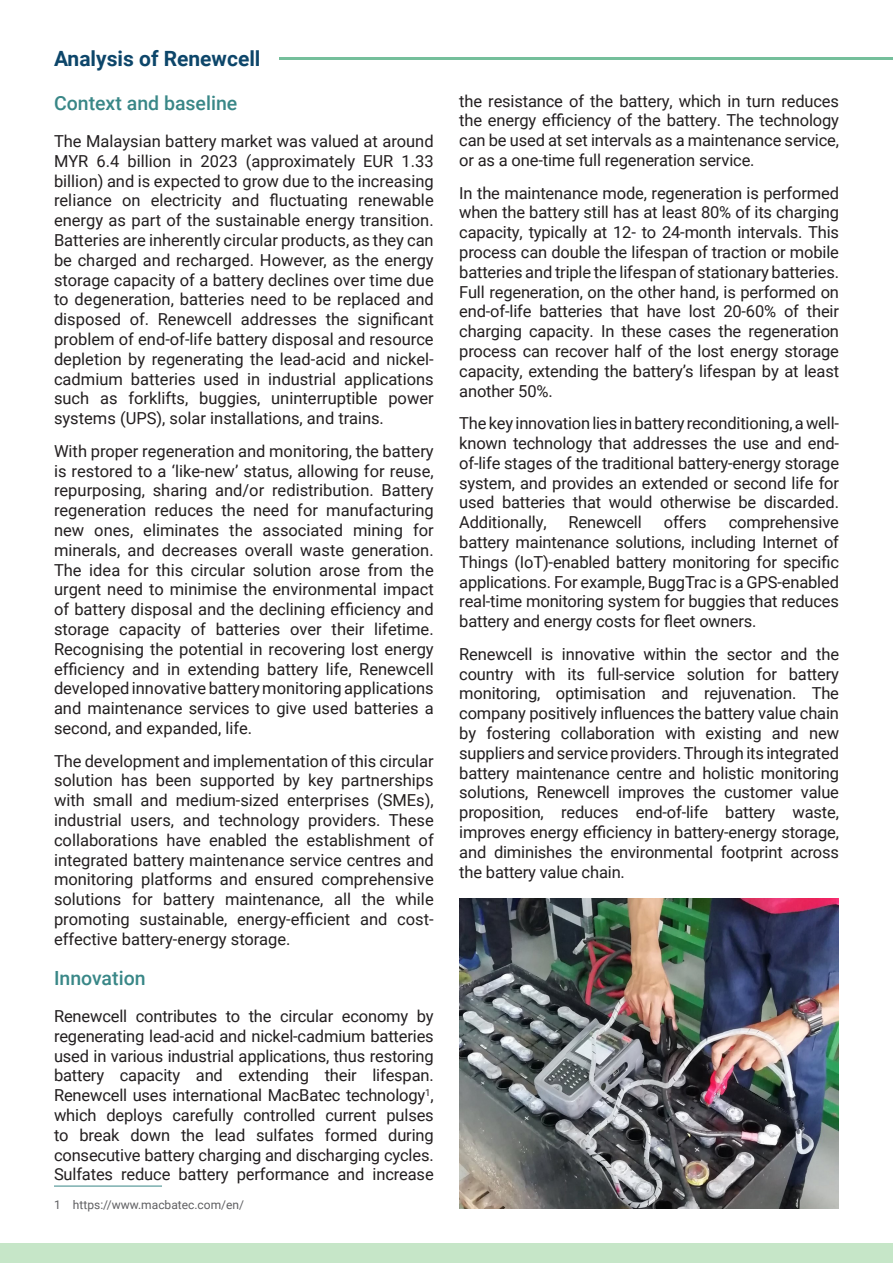
<style>
.page{position:relative;width:893px;height:1263px;background:#fff}
.page>*{position:absolute;margin:0;border:0;box-sizing:border-box;transform-origin:0 0}
.heading{font:700 21px "Roboto";color:#0d466a}
.heading_2{font:500 19.5px "Roboto";color:#398787}
.body{font:500 19.5px "Roboto";color:#398787}
.body-2{font:16.5px/19.8px "Roboto";letter-spacing:-.01em;color:#231f20;text-align:justify}
.footnote{font:12px "Roboto";color:#5f5f62}
</style>
<div class="page">
<div style="left:0;top:1244px;width:893px;height:19px;background:#c6e6c8"></div>
<hr style="left:54px;top:1186px;width:108px;height:1px;background:#398787">
<hr style="left:280px;top:57px;width:613px;height:3px;background:#75bf9b">
<img style="left:459px;top:899px;width:380px;height:310px">
<p class="heading" style="left:54px;top:43px;width:208px">Analysis of Renewcell</p>
<p class="heading_2" style="left:54px;top:90px;width:185px">Context and baseline</p>
<p class="body-2" style="left:54px;top:131px;width:381px">The Malaysian battery market was valued at around MYR 6.4 billion in 2023 (approximately EUR 1.33 billion) and is expected to grow due to the increasing reliance on electricity and fluctuating renewable energy as part of the sustainable energy transition.<br>Batteries are inherently circular products, as they can be charged and recharged. However, as the energy storage capacity of a battery declines over time due to degeneration, batteries need to be replaced and disposed of. Renewcell addresses the significant problem of end-of-life battery disposal and resource depletion by regenerating the lead-acid and nickel&shy;cadmium batteries used in industrial applications such as forklifts, buggies, uninterruptible power systems (UPS), solar installations, and trains.</p>
<p class="body-2" style="left:54px;top:440px;width:381px">With proper regeneration and monitoring, the battery is restored to a ‘like-new’ status, allowing for reuse, repurposing, sharing and/or redistribution. Battery regeneration reduces the need for manufacturing new ones, eliminates the associated mining for minerals, and decreases overall waste generation.<br>The idea for this circular solution arose from the urgent need to minimise the environmental impact of battery disposal and the declining efficiency and storage capacity of batteries over their lifetime.<br>Recognising the potential in recovering lost energy efficiency and in extending battery life, Renewcell developed innovative battery monitoring applications and maintenance services to give used batteries a second, and expanded, life.</p>
<p class="body-2" style="left:54px;top:750px;width:381px">The development and implementation of this circular solution has been supported by key partnerships with small and medium-sized enterprises (SMEs), industrial users, and technology providers. These collaborations have enabled the establishment of integrated battery maintenance service centres and monitoring platforms and ensured comprehensive solutions for battery maintenance, all the while promoting sustainable, energy-efficient and cost&shy;effective battery-energy storage.</p>
<p class="body" style="left:54px;top:965px;width:93px">Innovation</p>
<p class="body-2" style="left:54px;top:1006px;width:381px">Renewcell contributes to the circular economy by regenerating lead-acid and nickel-cadmium batteries used in various industrial applications, thus restoring battery capacity and extending their lifespan.<br>Renewcell uses international MacBatec technology<sup>1</sup>, which deploys carefully controlled current pulses to break down the lead sulfates formed during consecutive battery charging and discharging cycles.<br>Sulfates reduce battery performance and increase</p>
<p class="footnote" style="left:54px;top:1196px;width:192px">1 https://www.macbatec.com/en/</p>
<p class="body-2" style="left:459px;top:90px;width:381px">the resistance of the battery, which in turn reduces the energy efficiency of the battery. The technology can be used at set intervals as a maintenance service, or as a one-time full regeneration service.</p>
<p class="body-2" style="left:459px;top:182px;width:381px">In the maintenance mode, regeneration is performed when the battery still has at least 80% of its charging capacity, typically at 12- to 24-month intervals. This process can double the lifespan of traction or mobile batteries and triple the lifespan of stationary batteries.<br>Full regeneration, on the other hand, is performed on end-of-life batteries that have lost 20-60% of their charging capacity. In these cases the regeneration process can recover half of the lost energy storage capacity, extending the battery’s lifespan by at least another 50%.</p>
<p class="body-2" style="left:459px;top:413px;width:381px">The key innovation lies in battery reconditioning, a well&shy;known technology that addresses the use and end&shy;of-life stages of the traditional battery-energy storage system, and provides an extended or second life for used batteries that would otherwise be discarded.<br>Additionally,</p>
<p class="body-2" style="left:569px;top:512px;width:75px">Renewcell</p>
<p class="body-2" style="left:664px;top:512px;width:44px">offers</p>
<p class="body-2" style="left:459px;top:512px;width:381px;text-indent:269px">comprehensive battery maintenance solutions, including Internet of Things (IoT)-enabled battery monitoring for specific applications. For example, BuggTrac is a GPS-enabled real-time monitoring system for buggies that reduces battery and energy costs for fleet owners.</p>
<p class="body-2" style="left:459px;top:643px;width:381px">Renewcell is innovative within the sector and the country with its full-service solution for battery monitoring, optimisation and rejuvenation. The company positively influences the battery value chain by fostering collaboration with existing and new suppliers and service providers. Through its integrated battery maintenance centre and holistic monitoring solutions, Renewcell improves the customer value proposition, reduces end-of-life battery waste, improves energy efficiency in battery-energy storage, and diminishes the environmental footprint across the battery value chain.</p>
</div>
